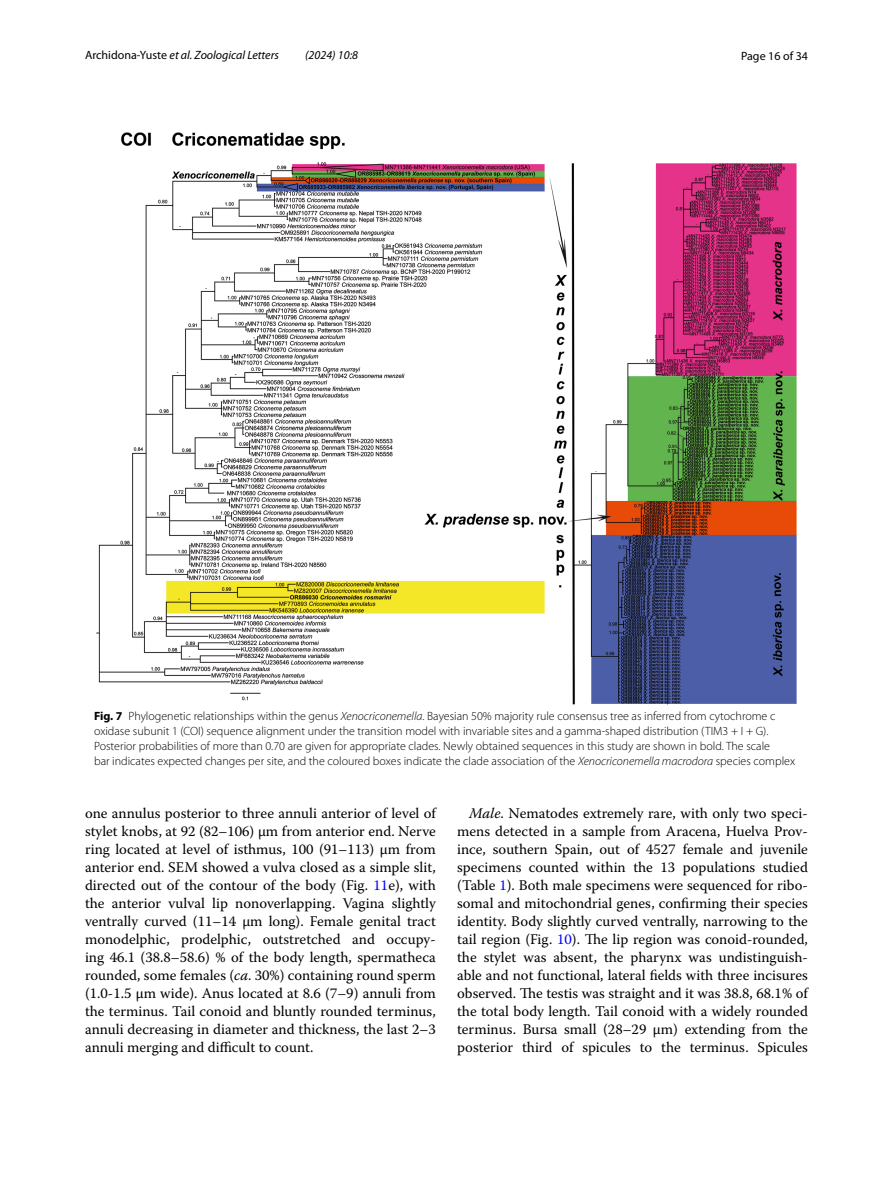
<style>
.page{position:relative;width:893px;height:1187px;background:#fff}
.page>*{position:absolute;margin:0;border:0;box-sizing:border-box;transform-origin:0 0}
.t1{font:14.7px/18px "Warnock Pro";color:#000;text-align:justify}
.t2{font:300 12px/15px "Myriad Pro";color:#000}
.t3{font:italic 12px "Myriad Pro";color:#000}
.t4{font:12px "Myriad Pro";color:#000}
.s1{font-style:normal}
.s2{font-weight:700}
.s3{font-style:italic}
.s4{color:#00f}
</style>
<div class="page">
<img style="left:96px;top:133px;width:701px;height:571px">
<p class="t3" style="left:85px;top:48px;width:195px"><span class="s1">Archidona‑Yuste</span> et al. Zoological Letters</p>
<p class="t3" style="left:305px;top:48px;width:54px">(2024) 10:8</p>
<p class="t4" style="left:741px;top:48px;width:68px">Page 16 of 34</p>
<p class="t2" style="left:94px;top:708px;width:703px"><span class="s2">Fig. 7</span> Phylogenetic relationships within the genus <span class="s3">Xenocriconemella</span>. Bayesian 50% majority rule consensus tree as inferred from cytochrome c oxidase subunit 1 (COI) sequence alignment under the transition model with invariable sites and a gamma-shaped distribution (TIM3 + I + G).<br>Posterior probabilities of more than 0.70 are given for appropriate clades. Newly obtained sequences in this study are shown in bold. The scale<br>bar indicates expected changes per site, and the coloured boxes indicate the clade association of the <span class="s3">Xenocriconemella macrodora</span> species complex</p>
<p class="t1" style="left:85px;top:803px;width:352px">one annulus posterior to three annuli anterior of level of stylet knobs, at 92 (82–106) µm from anterior end. Nerve ring located at level of isthmus, 100 (91–113) µm from anterior end. SEM showed a vulva closed as a simple slit, directed out of the contour of the body (Fig. <span class="s4">11</span>e), with the anterior vulval lip nonoverlapping. Vagina slightly ventrally curved (11–14 µm long). Female genital tract monodelphic, prodelphic, outstretched and occupy&shy;ing 46.1 (38.8–58.6) % of the body length, spermatheca rounded, some females (<span class="s3">ca</span>. 30%) containing round sperm (1.0-1.5 µm wide). Anus located at 8.6 (7–9) annuli from the terminus. Tail conoid and bluntly rounded terminus, annuli decreasing in diameter and thickness, the last 2–3 annuli merging and difficult to count.</p>
<p class="t1" style="left:457px;top:803px;width:352px;text-indent:12px"><span class="s3">Male</span>. Nematodes extremely rare, with only two speci&shy;mens detected in a sample from Aracena, Huelva Prov&shy;ince, southern Spain, out of 4527 female and juvenile specimens counted within the 13 populations studied (Table <span class="s4">1</span>). Both male specimens were sequenced for ribo&shy;somal and mitochondrial genes, confirming their species identity. Body slightly curved ventrally, narrowing to the tail region (Fig. <span class="s4">10</span>). The lip region was conoid-rounded, the stylet was absent, the pharynx was undistinguish&shy;able and not functional, lateral fields with three incisures observed. The testis was straight and it was 38.8, 68.1% of the total body length. Tail conoid with a widely rounded terminus. Bursa small (28–29 µm) extending from the posterior third of spicules to the terminus. Spicules</p>
</div>
